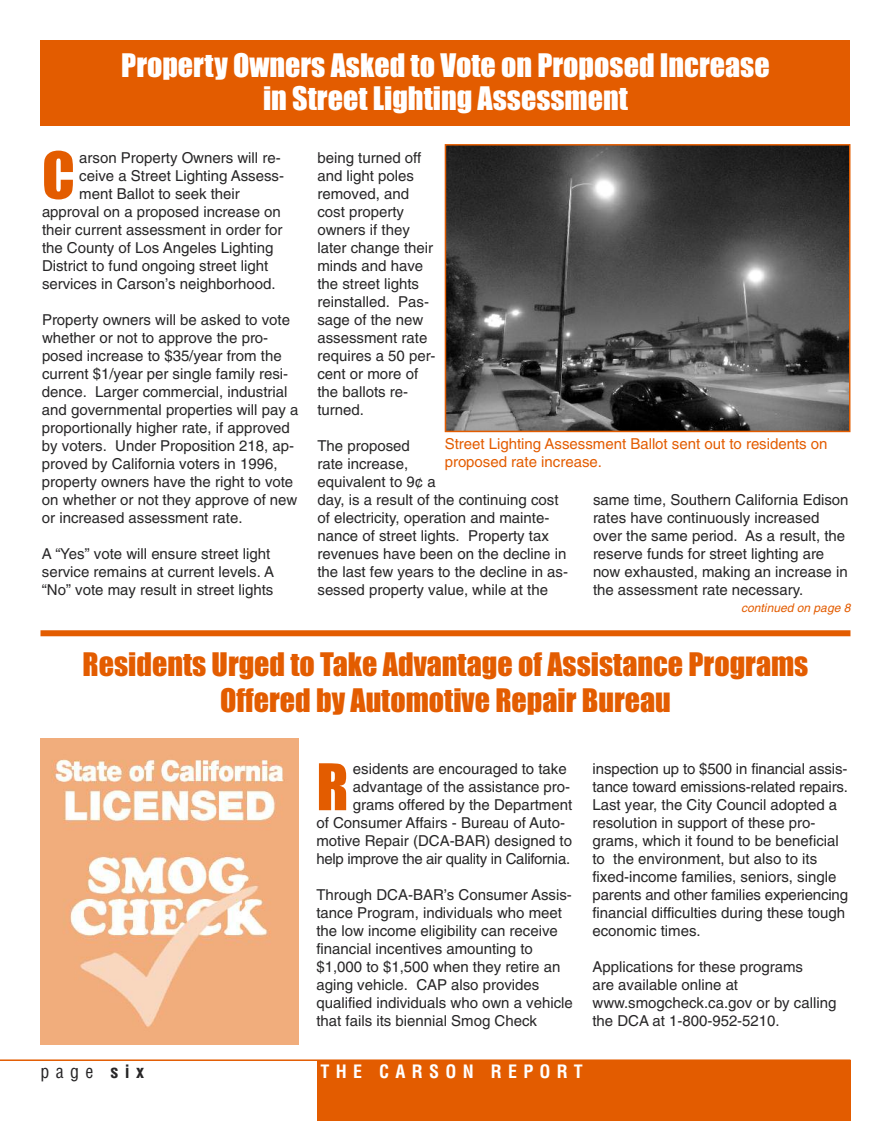
<style>
.page{position:relative;width:891px;height:1121px;background:#fff}
.page>*{position:absolute;margin:0;border:0;box-sizing:border-box;transform-origin:0 0}
.t1{font:59.4px "Impact";color:#e35c00}
.t2{font:30px/36px "Impact";color:#e35c00;text-align:center}
.t3{font:30px/33px "Impact";color:#fff;text-align:center}
.t4{font:700 condensed 18px "Helvetica";letter-spacing:.35em;color:#fff}
.t5{font:condensed 18px "Helvetica";color:#272627}
.t6{font:15px/18px "Helvetica";color:#272627}
.t7{font:15px/18px "Helvetica";color:#e35c00}
.t8{font:15px "Helvetica";letter-spacing:-.02em;color:#272627}
.t9{font:italic 12px "Helvetica";letter-spacing:.005em;color:#e35c00}
.s1{font-weight:700}
</style>
<div class="page">
<div style="left:317px;top:1060px;width:533px;height:60px;background:#e35c00"></div>
<hr style="left:0;top:1059px;width:850px;height:1px;background:#e35c00">
<div style="left:40px;top:40px;width:810px;height:86px;background:#e35c00"></div>
<div style="left:40px;top:630px;width:811px;height:6px;background:#e35c00"></div>
<img style="left:448px;top:147px;width:399px;height:282px">
<div style="left:445px;top:144px;width:405px;height:288px;border:2px solid #e35c00"></div>
<img style="left:40px;top:738px;width:258px;height:306px">
<h2 class="t3" style="left:121px;top:50px;width:650px">Property Owners Asked to Vote on Proposed Increase in Street Lighting Assessment</h2>
<h1 class="t1" style="left:42px;top:143px;width:34px">C</h1>
<p class="t6" style="left:79px;top:150px;width:203px">arson Property Owners will re-</p>
<p class="t6" style="left:79px;top:168px;width:206px">ceive a Street Lighting Assess-</p>
<p class="t6" style="left:79px;top:186px;width:162px">ment Ballot to seek their</p>
<p class="t6" style="left:42px;top:204px;width:240px">approval on a proposed increase on</p>
<p class="t6" style="left:42px;top:222px;width:242px">their current assessment in order for</p>
<p class="t6" style="left:42px;top:240px;width:233px">the County of Los Angeles Lighting</p>
<p class="t6" style="left:42px;top:258px;width:228px">District to fund ongoing street light</p>
<p class="t6" style="left:42px;top:276px;width:235px">services in Carson’s neighborhood.</p>
<p class="t6" style="left:42px;top:312px;width:258px">Property owners will be asked to vote whether or not to approve the pro&shy;posed increase to $35/year from the current $1/year per single family resi&shy;dence. Larger commercial, industrial and governmental properties will pay a proportionally higher rate, if approved by voters. Under Proposition 218, ap&shy;proved by California voters in 1996, property owners have the right to vote on whether or not they approve of new or increased assessment rate.</p>
<p class="t6" style="left:42px;top:546px;width:234px">A “Yes” vote will ensure street light service remains at current levels. A “No” vote may result in street lights</p>
<p class="t6" style="left:317px;top:150px;width:120px">being turned off and light poles removed, and cost property owners if they later change their minds and have the street lights reinstalled. Pas&shy;sage of the new assessment rate requires a 50 per&shy;cent or more of the ballots re&shy;turned.</p>
<p class="t6" style="left:317px;top:438px;width:252px">The proposed<br>rate increase,<br>equivalent to 9¢ a<br>day, is a result of the continuing cost of electricity, operation and mainte&shy;nance of street lights. Property tax revenues have been on the decline in the last few years to the decline in as&shy;sessed property value, while at the</p>
<p class="t7" style="left:445px;top:436px;width:384px">Street Lighting Assessment Ballot sent out to residents on proposed rate increase.</p>
<p class="t6" style="left:593px;top:492px;width:257px">same time, Southern California Edison rates have continuously increased over the same period. As a result, the reserve funds for street lighting are now exhausted, making an increase in the assessment rate necessary.</p>
<p class="t9" style="left:741px;top:603px;width:111px">continued on page 8</p>
<h2 class="t2" style="left:83px;top:647px;width:727px">Residents Urged to Take Advantage of Assistance Programs<br>Offered by Automotive Repair Bureau</h2>
<h1 class="t1" style="left:316px;top:755px;width:33px">R</h1>
<p class="t6" style="left:353px;top:761px;width:215px">esidents are encouraged to take</p>
<p class="t6" style="left:353px;top:779px;width:219px">advantage of the assistance pro-</p>
<p class="t6" style="left:353px;top:797px;width:221px">grams offered by the Department</p>
<p class="t6" style="left:316px;top:815px;width:250px">of Consumer Affairs - Bureau of Auto-</p>
<p class="t6" style="left:317px;top:833px;width:257px">motive Repair (DCA-BAR) designed to</p>
<p class="t8" style="left:317px;top:853px;width:255px">help improve the air quality in California.</p>
<p class="t6" style="left:317px;top:887px;width:258px">Through DCA-BAR’s Consumer Assis&shy;tance Program, individuals who meet the low income eligibility can receive financial incentives amounting to $1,000 to $1,500 when they retire an aging vehicle. CAP also provides qualified individuals who own a vehicle that fails its biennial Smog Check</p>
<p class="t6" style="left:593px;top:761px;width:257px">inspection up to $500 in financial assis&shy;tance toward emissions-related repairs.<br>Last year, the City Council adopted a resolution in support of these pro&shy;grams, which it found to be beneficial to the environment, but also to its fixed-income families, seniors, single parents and other families experiencing financial difficulties during these tough economic times.</p>
<p class="t6" style="left:593px;top:959px;width:245px">Applications for these programs<br>are available online at www.smogcheck.ca.gov or by calling the DCA at 1-800-952-5210.</p>
<p class="t5" style="left:40px;top:1061px;width:105px">page <span class="s1">six</span></p>
<p class="t4" style="left:321px;top:1061px;width:264px">THE CARSON REPORT</p>
</div>
